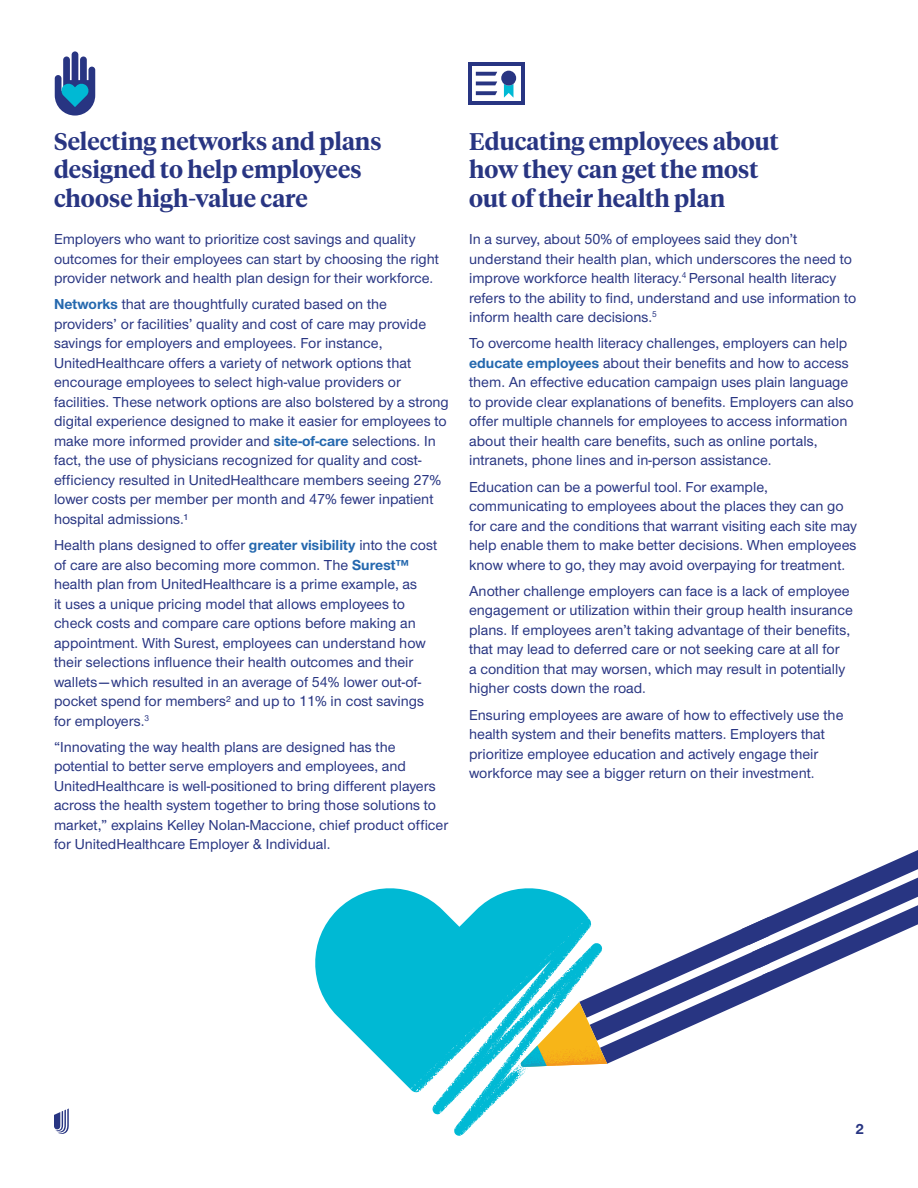
<style>
.page{position:relative;width:918px;height:1188px;background:#fff}
.page>*{position:absolute;margin:0;border:0;box-sizing:border-box;transform-origin:0 0}
.t1{font:600 24px/28.8px "UHC Serif Headline";color:#283582}
.t2{font:500 15px/19.5px "UHC Sans";color:#283582}
.t3{font:700 15px "UHC Sans";color:#283582}
.s1{font-weight:700;color:#2468ae}
</style>
<div class="page">
<svg style="left:602px;top:850px;width:316px;height:214px"></svg>
<svg style="left:315px;top:888px;width:287px;height:248px;fill:#00b9d4"></svg>
<svg style="left:54px;top:1108px;width:15px;height:26px"></svg>
<div style="left:468px;top:62px;width:56px;height:43px;background:#283582"></div>
<div style="left:472px;top:66px;width:48px;height:35px;background:#fff"></div>
<svg style="left:476px;top:71px;width:40px;height:27px"></svg>
<svg style="left:55px;top:51px;width:40px;height:65px"></svg>
<h1 class="t1" style="left:54px;top:126px;width:329px">Selecting networks and plans designed to help employees choose high-value care</h1>
<p class="t2" style="left:54px;top:229px;width:387px">Employers who want to prioritize cost savings and quality outcomes for their employees can start by choosing the right provider network and health plan design for their workforce.</p>
<p class="t2" style="left:54px;top:294px;width:396px"><span class="s1">Networks</span> that are thoughtfully curated based on the providers’ or facilities’ quality and cost of care may provide savings for employers and employees. For instance, UnitedHealthcare offers a variety of network options that encourage employees to select high-value providers or facilities. These network options are also bolstered by a strong digital experience designed to make it easier for employees to make more informed provider and <span class="s1">site-of-care</span> selections. In fact, the use of physicians recognized for quality and cost&shy;efficiency resulted in UnitedHealthcare members seeing 27% lower costs per member per month and 47% fewer inpatient hospital admissions.¹</p>
<p class="t2" style="left:54px;top:535px;width:385px">Health plans designed to offer <span class="s1">greater visibility</span> into the cost of care are also becoming more common. The <span class="s1">Surest™ </span>health plan from UnitedHealthcare is a prime example, as<br>it uses a unique pricing model that allows employees to check costs and compare care options before making an appointment. With Surest, employees can understand how their selections influence their health outcomes and their wallets—which resulted in an average of 54% lower out-of&shy;pocket spend for members² and up to 11% in cost savings for employers.<sup>3</sup></p>
<p class="t2" style="left:54px;top:737px;width:396px">“Innovating the way health plans are designed has the potential to better serve employers and employees, and UnitedHealthcare is well-positioned to bring different players across the health system together to bring those solutions to market,” explains Kelley Nolan-Maccione, chief product officer for UnitedHealthcare Employer &amp; Individual.</p>
<h1 class="t1" style="left:469px;top:126px;width:311px">Educating employees about how they can get the most out of their health plan</h1>
<p class="t2" style="left:469px;top:229px;width:389px">In a survey, about 50% of employees said they don’t understand their health plan, which underscores the need to improve workforce health literacy.<sup>4</sup> Personal health literacy refers to the ability to find, understand and use information to inform health care decisions.<sup>5</sup></p>
<p class="t2" style="left:469px;top:333px;width:386px">To overcome health literacy challenges, employers can help <span class="s1">educate employees</span> about their benefits and how to access them. An effective education campaign uses plain language to provide clear explanations of benefits. Employers can also offer multiple channels for employees to access information about their health care benefits, such as online portals, intranets, phone lines and in-person assistance.</p>
<p class="t2" style="left:469px;top:476px;width:389px">Education can be a powerful tool. For example, communicating to employees about the places they can go for care and the conditions that warrant visiting each site may help enable them to make better decisions. When employees know where to go, they may avoid overpaying for treatment.</p>
<p class="t2" style="left:469px;top:581px;width:385px">Another challenge employers can face is a lack of employee engagement or utilization within their group health insurance plans. If employees aren’t taking advantage of their benefits, that may lead to deferred care or not seeking care at all for<br>a condition that may worsen, which may result in potentially higher costs down the road.</p>
<p class="t2" style="left:469px;top:704px;width:376px">Ensuring employees are aware of how to effectively use the health system and their benefits matters. Employers that prioritize employee education and actively engage their workforce may see a bigger return on their investment.</p>
<p class="t3" style="left:855px;top:1119px;width:10px">2</p>
</div>
